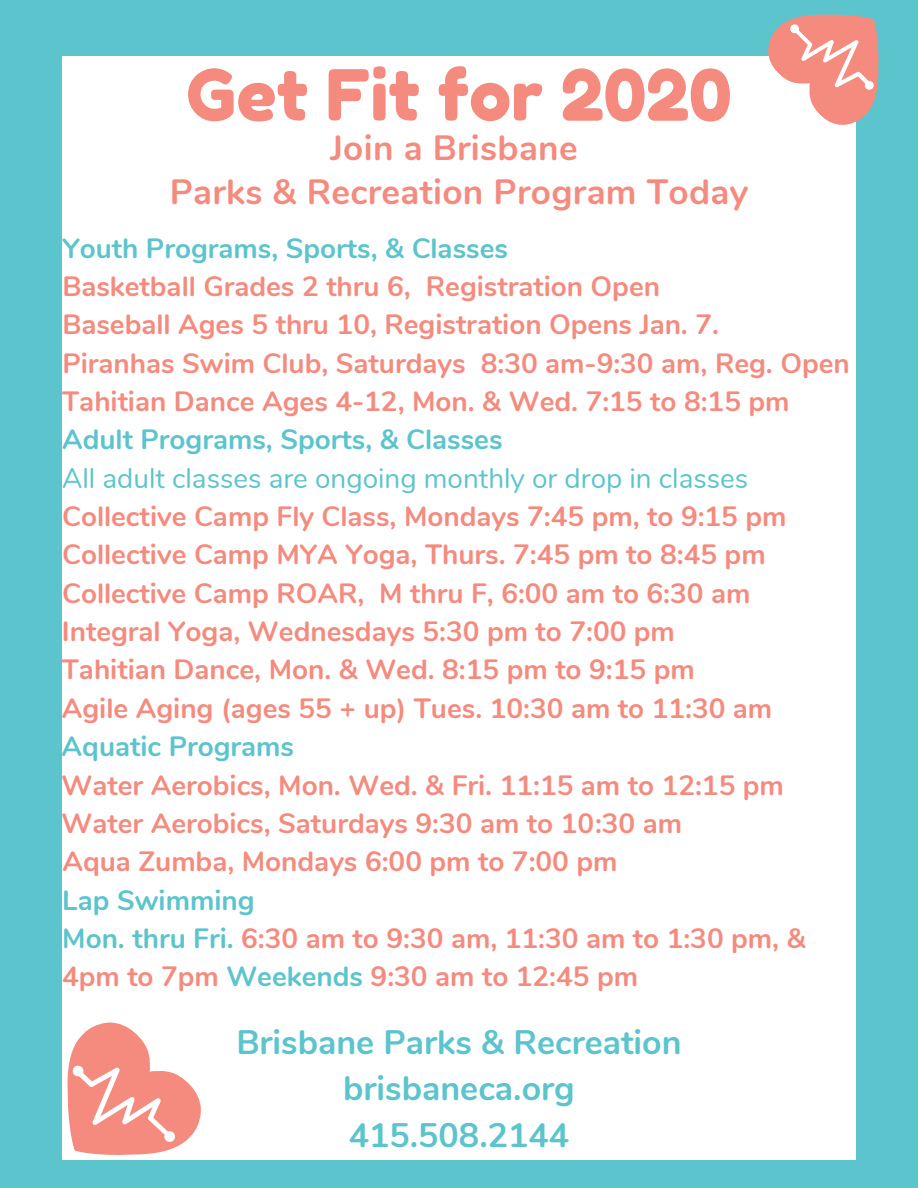
<style>
.page{position:relative;width:918px;height:1188px;background:#5cc4cc}
.page>*{position:absolute;margin:0;border:0;box-sizing:border-box;transform-origin:0 0}
.t1{font:70.05px "Fredoka One";color:#f48b7e}
.t2{font:700 35.1px/43.8px "Nunito";letter-spacing:.01em;color:#f48b7e;text-align:center}
.t3{font:700 33.9px/46.7px "Nunito";color:#5cc4cc;text-align:center}
.t4{font:700 27.9px/38.4px "Nunito";color:#f48b7e}
.t5{font:700 27.9px "Nunito";color:#5cc4cc}
.t6{font:27.9px "Nunito";color:#5cc4cc}
.s1{color:#5cc4cc}
</style>
<div class="page">
<div style="left:62px;top:56px;width:794px;height:1104px;background:#fff"></div>
<svg style="left:67px;top:1022px;width:134px;height:133px"></svg>
<svg style="left:768px;top:14px;width:111px;height:111px"></svg>
<h1 class="t1" style="left:186px;top:52px;width:547px">Get Fit for 2020</h1>
<p class="t2" style="left:170px;top:124px;width:580px">Join a Brisbane<br>Parks &amp; Recreation Program Today</p>
<p class="t5" style="left:62px;top:227px;width:447px">Youth Programs, Sports, &amp; Classes</p>
<p class="t4" style="left:62px;top:266px;width:789px">Basketball Grades 2 thru 6, Registration Open<br>Baseball Ages 5 thru 10, Registration Opens Jan. 7.<br>Piranhas Swim Club, Saturdays 8:30 am-9:30 am, Reg. Open Tahitian Dance Ages 4-12, Mon. &amp; Wed. 7:15 to 8:15 pm</p>
<p class="t5" style="left:62px;top:419px;width:442px">Adult Programs, Sports, &amp; Classes</p>
<p class="t6" style="left:62px;top:458px;width:688px">All adult classes are ongoing monthly or drop in classes</p>
<p class="t4" style="left:62px;top:496px;width:726px">Collective Camp Fly Class, Mondays 7:45 pm, to 9:15 pm Collective Camp MYA Yoga, Thurs. 7:45 pm to 8:45 pm Collective Camp ROAR, M thru F, 6:00 am to 6:30 am Integral Yoga, Wednesdays 5:30 pm to 7:00 pm<br>Tahitian Dance, Mon. &amp; Wed. 8:15 pm to 9:15 pm<br>Agile Aging (ages 55 + up) Tues. 10:30 am to 11:30 am</p>
<p class="t5" style="left:62px;top:726px;width:234px">Aquatic Programs</p>
<p class="t4" style="left:61px;top:764px;width:724px">Water Aerobics, Mon. Wed. &amp; Fri. 11:15 am to 12:15 pm<br>Water Aerobics, Saturdays 9:30 am to 10:30 am<br>Aqua Zumba, Mondays 6:00 pm to 7:00 pm</p>
<p class="t4" style="left:62px;top:879px;width:745px"><span class="s1">Lap Swimming<br>Mon. thru Fri.</span> 6:30 am to 9:30 am, 11:30 am to 1:30 pm, &amp;<br>4pm to 7pm <span class="s1">Weekends</span> 9:30 am to 12:45 pm</p>
<p class="t3" style="left:236px;top:1017px;width:447px">Brisbane Parks &amp; Recreation brisbaneca.org<br>415.508.2144</p>
</div>
